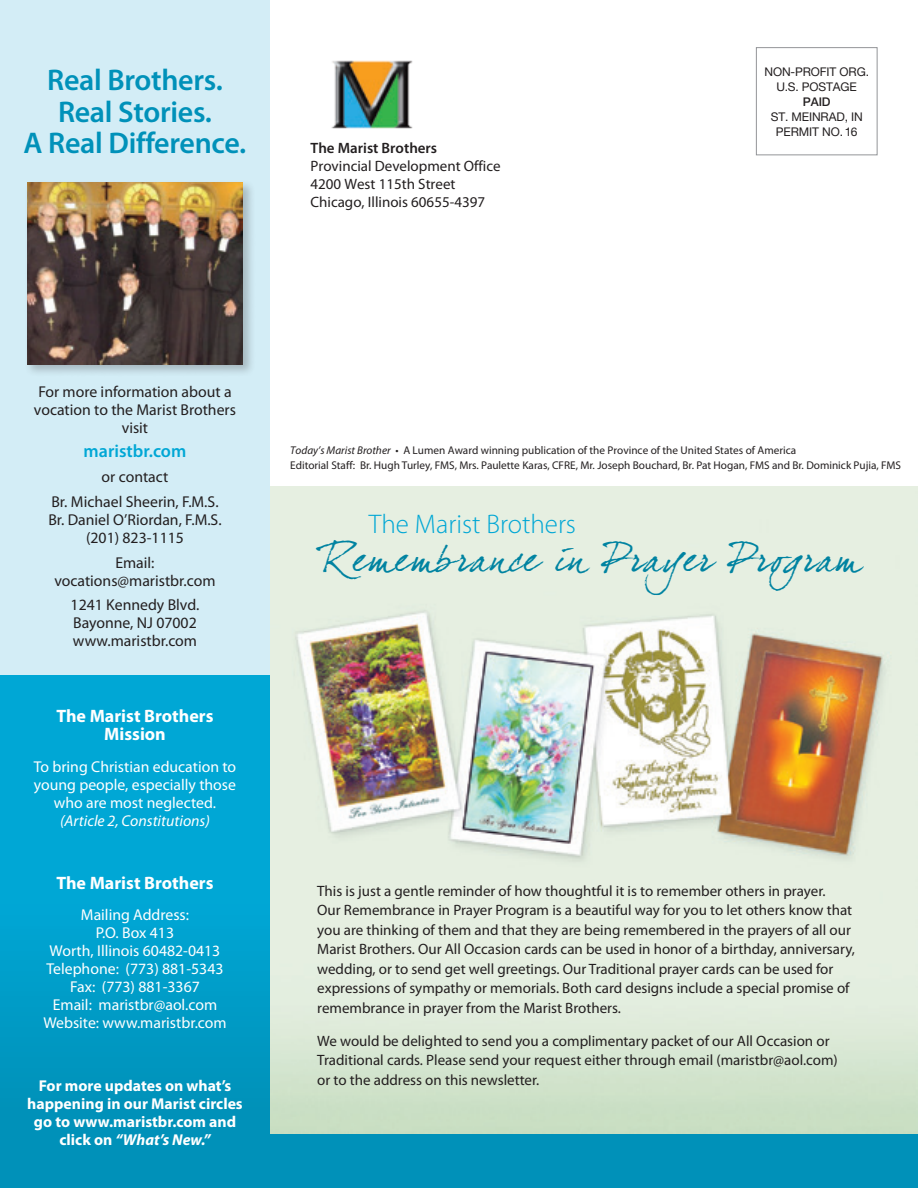
<style>
.page{position:relative;width:918px;height:1188px;background:#fff}
.page>*{position:absolute;margin:0;border:0;box-sizing:border-box;transform-origin:0 0}
.t1{font:37.5px "Dear Joefour";letter-spacing:.02em;color:#0083a1}
.t2{font:600 30px/31.5px "Myriad Pro";letter-spacing:-.01em;color:#0091b9;text-align:center}
.t3{font:300 27px "Myriad Pro";color:#00a7d5}
.t4{font:700 18px/18px "Myriad Pro";color:#fff;text-align:center}
.t5{font:600 18px "Myriad Pro";color:#00a7d5}
.t6{font:15.75px/18px "Myriad Pro";color:#fff;text-align:center}
.t7{font:15.75px/18px "Myriad Pro";color:#231f20;text-align:center}
.t8{font:700 15.75px/18px "Myriad Pro";color:#fff;text-align:center}
.t9{font:italic 15.75px "Myriad Pro";color:#fff}
.t10{font:15px/19.5px "Myriad Pro";color:#231f20}
.t11{font:600 15px "Myriad Pro";color:#231f20}
.t12{font:12px/15px "Helvetica Neue";letter-spacing:-.01em;color:#231f20;text-align:center}
.t13{font:500 12px "Helvetica Neue";color:#231f20}
.t14{font:11.25px/15px "Myriad Pro";color:#231f20}
.s1{font-style:italic}
</style>
<div class="page">
<img style="left:331px;top:60px;width:82px;height:69px">
<img style="left:270px;top:486px;width:648px;height:648px">
<div style="left:0;top:675px;width:270px;height:459px;background:linear-gradient(to bottom,#00addd,#0095bd)"></div>
<div style="left:0;top:0;width:270px;height:675px;background:#d3edf6"></div>
<div style="left:24px;top:179px;width:231px;height:198px;background:#231f20;opacity:.25"></div>
<img style="left:27px;top:182px;width:216px;height:182px">
<div style="left:0;top:1134px;width:918px;height:54px;background:#0091b9"></div>
<div style="left:756px;top:47px;width:122px;height:108px;border:1px solid #939598"></div>
<h2 class="t2" style="left:24px;top:65px;width:224px">Real Brothers.<br>Real Stories.<br>A Real Difference.</h2>
<p class="t12" style="left:764px;top:64px;width:106px">NON-PROFIT ORG.<br>U.S. POSTAGE</p>
<p class="t13" style="left:803px;top:95px;width:29px">PAID</p>
<p class="t12" style="left:771px;top:109px;width:94px">ST. MEINRAD, IN<br>PERMIT NO. 16</p>
<p class="t11" style="left:310px;top:140px;width:128px">The Marist Brothers</p>
<p class="t10" style="left:310px;top:157px;width:192px;line-height:18px">Provincial Development Office<br>4200 West 115th Street<br>Chicago, Illinois 60655-4397</p>
<p class="t7" style="left:34px;top:383px;width:204px">For more information about a vocation to the Marist Brothers visit</p>
<p class="t5" style="left:84px;top:441px;width:104px">maristbr.com</p>
<p class="t7" style="left:51px;top:465px;width:169px;line-height:24.8px">or contact<br>Br. Michael Sheerin, F.M.S.</p>
<p class="t7" style="left:48px;top:511px;width:175px">Br. Daniel O’Riordan, F.M.S. (201) 823-1115</p>
<p class="t7" style="left:54px;top:554px;width:163px">Email: vocations@maristbr.com</p>
<p class="t7" style="left:71px;top:596px;width:130px;text-align:left">1241 Kennedy Blvd.<br>Bayonne, NJ 07002 www.maristbr.com</p>
<p class="t4" style="left:56px;top:707px;width:159px">The Marist Brothers<br>Mission</p>
<p class="t6" style="left:34px;top:758px;width:204px">To bring Christian education to young people, especially those who are most neglected.</p>
<p class="t9" style="left:60px;top:812px;width:151px">(Article 2, Constitutions)</p>
<p class="t4" style="left:56px;top:874px;width:159px">The Marist Brothers</p>
<p class="t6" style="left:43px;top:906px;width:185px">Mailing Address:<br>P.O. Box 413<br>Worth, Illinois 60482-0413<br>Telephone: (773) 881-5343<br>Fax: (773) 881-3367<br>Email: maristbr@aol.com<br>Website: www.maristbr.com</p>
<p class="t8" style="left:27px;top:1077px;width:217px">For more updates on what’s happening in our Marist circles go to www.maristbr.com and click on <span class="s1">“What’s New.”</span></p>
<p class="t14" style="left:290px;top:443px;width:612px"><span class="s1">Today’s Marist Brother</span> • A Lumen Award winning publication of the Province of the United States of America<br>Editorial Staff: Br. Hugh Turley, FMS, Mrs. Paulette Karas, CFRE, Mr. Joseph Bouchard, Br. Pat Hogan, FMS and Br. Dominick Pujia, FMS</p>
<h3 class="t3" style="left:369px;top:509px;width:209px">The Marist Brothers</h3>
<h1 class="t1" style="left:323px;top:536px;width:537px">Rem embrance in Prayer Program</h1>
<p class="t10" style="left:317px;top:881px;width:539px">This is just a gentle reminder of how thoughtful it is to remember others in prayer.<br>Our Remembrance in Prayer Program is a beautiful way for you to let others know that you are thinking of them and that they are being remembered in the prayers of all our Marist Brothers. Our All Occasion cards can be used in honor of a birthday, anniversary, wedding, or to send get well greetings. Our Traditional prayer cards can be used for expressions of sympathy or memorials. Both card designs include a special promise of remembrance in prayer from the Marist Brothers.</p>
<p class="t10" style="left:317px;top:1031px;width:522px">We would be delighted to send you a complimentary packet of our All Occasion or<br>Traditional cards. Please send your request either through email (maristbr@aol.com) or to the address on this newsletter.</p>
</div>
